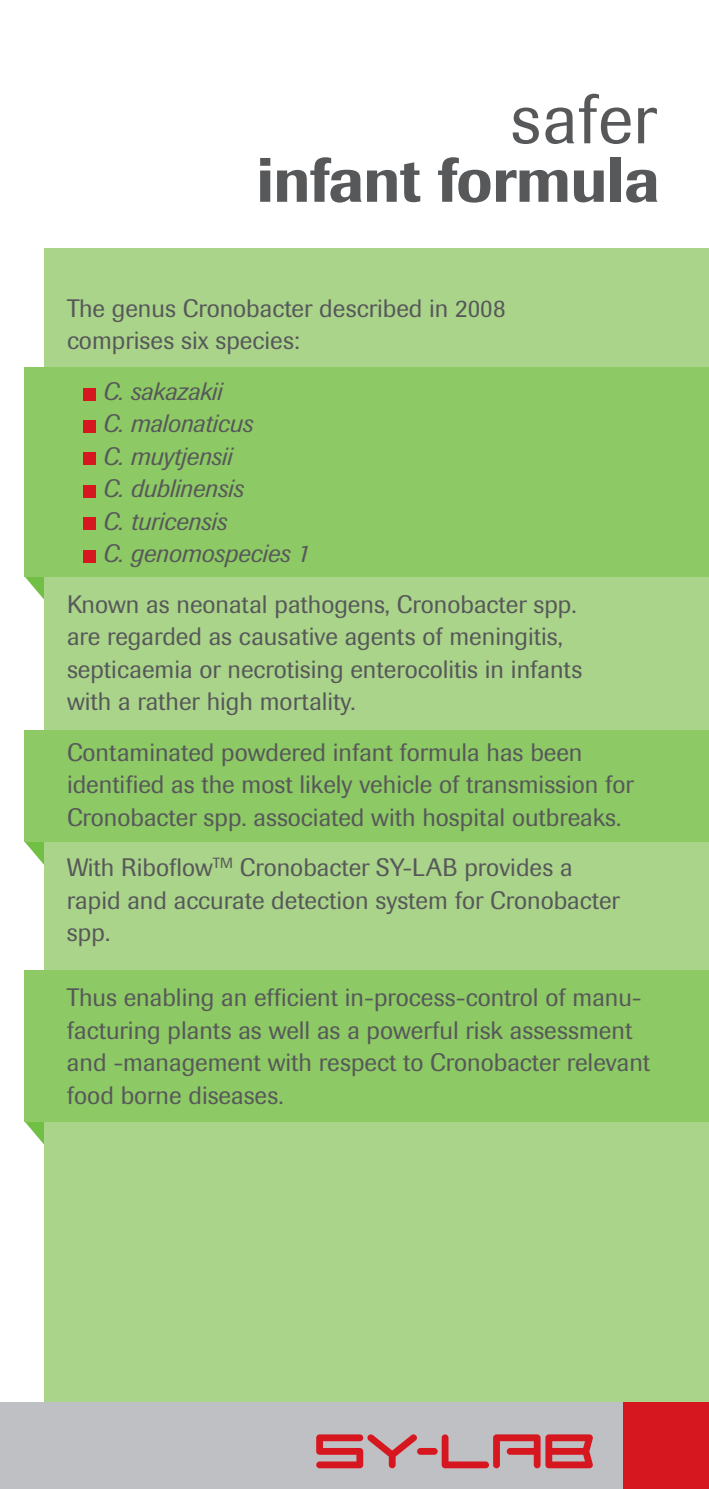
<style>
.page{position:relative;width:709px;height:1489px;background:#fff}
.page>*{position:absolute;margin:0;border:0;box-sizing:border-box;transform-origin:0 0}
.t1{font:70px "Imago";color:#57585a}
.t2{font:500 62.5px "Imago";color:#57585a}
.t3{font:25px/32.5px "Imago";color:#57585a}
.t4{font:italic 25px/32.5px "Imago";color:#57585a}
</style>
<div class="page">
<svg style="left:25px;top:1121px;width:20px;height:24px"></svg>
<svg style="left:25px;top:576px;width:20px;height:24px"></svg>
<svg style="left:25px;top:842px;width:20px;height:23px"></svg>
<div style="left:45px;top:248px;width:664px;height:1168px;background:#aad489"></div>
<div style="left:25px;top:367px;width:684px;height:209px;background:#8dc964"></div>
<div style="left:25px;top:730px;width:684px;height:112px;background:#8dc964"></div>
<div style="left:25px;top:970px;width:684px;height:151px;background:#8dc964"></div>
<div style="left:83px;top:388px;width:13px;height:12px;background:#d7171f"></div>
<div style="left:83px;top:420px;width:13px;height:12px;background:#d7171f"></div>
<div style="left:83px;top:452px;width:13px;height:13px;background:#d7171f"></div>
<div style="left:83px;top:485px;width:13px;height:13px;background:#d7171f"></div>
<div style="left:83px;top:517px;width:13px;height:12px;background:#d7171f"></div>
<div style="left:83px;top:549px;width:13px;height:13px;background:#d7171f"></div>
<div style="left:0;top:1402px;width:709px;height:86px;background:#bfc0c3"></div>
<div style="left:624px;top:1402px;width:85px;height:86px;background:#d7171f"></div>
<svg style="left:316px;top:1434px;width:277px;height:34px"></svg>
<h1 class="t1" style="left:510px;top:78px;width:147px">safer</h1>
<h2 class="t2" style="left:257px;top:142px;width:404px">infant formula</h2>
<p class="t3" style="left:67px;top:292px;width:440px">The genus Cronobacter described in 2008 comprises six species:</p>
<p class="t4" style="left:102px;top:375px;width:208px">C. sakazakii<br>C. malonaticus<br>C. muytjensii<br>C. dublinensis<br>C. turicensis<br>C. genomospecies 1</p>
<p class="t3" style="left:67px;top:588px;width:517px">Known as neonatal pathogens, Cronobacter spp. are regarded as causative agents of meningitis, septicaemia or necrotising enterocolitis in infants with a rather high mortality.</p>
<p class="t3" style="left:67px;top:736px;width:568px">Contaminated powdered infant formula has been identified as the most likely vehicle of transmission for<br>Cronobacter spp. associated with hospital outbreaks.</p>
<p class="t3" style="left:67px;top:851px;width:554px">With Riboflow<sup>TM</sup> Cronobacter SY-LAB provides a rapid and accurate detection system for Cronobacter spp.</p>
<p class="t3" style="left:67px;top:981px;width:584px">Thus enabling an efficient in-process-control of manu&shy;facturing plants as well as a powerful risk assessment and -management with respect to Cronobacter relevant food borne diseases.</p>
</div>
